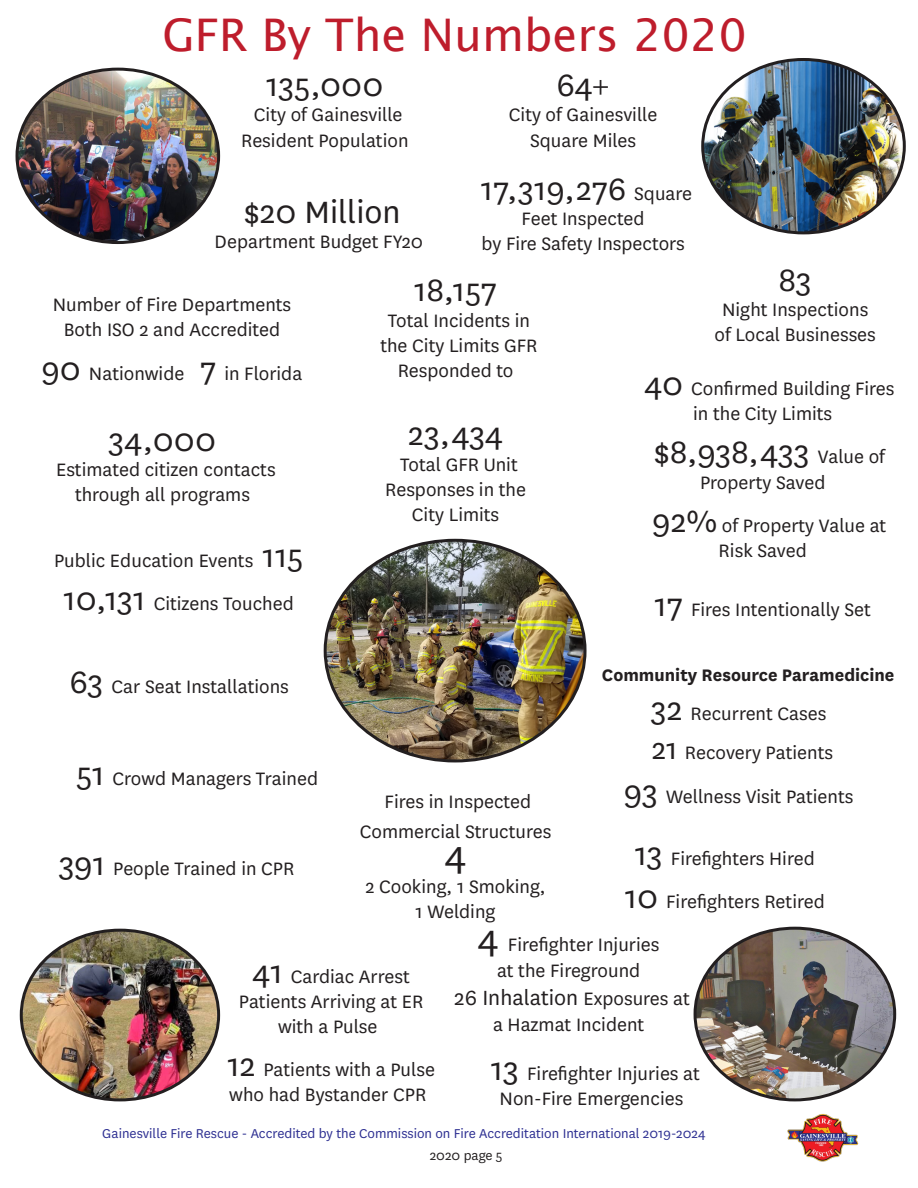
<style>
.page{position:relative;width:918px;height:1188px;background:#fff}
.page>*{position:absolute;margin:0;border:0;box-sizing:border-box;transform-origin:0 0}
.t1{font:45px "Lucida Sans";color:#be1d2c}
.t2{font:43.5px "National";color:#231f20}
.t3{font:36px "National";color:#231f20}
.t4{font:24px "National";color:#231f20}
.t5{font:21px/25.2px "National";color:#231f20;text-align:center}
.t6{font:700 19.5px "National";color:#231f20}
.t7{font:15px "National";color:#2e3092}
.t8{font:15px "National";color:#231f20}
.s1{font-size:21px}
.s2{font-size:36px}
.s3{font-size:33px}
.s4{font-size:42px}
</style>
<div class="page">
<img style="left:787px;top:1114px;width:72px;height:48px">
<img style="left:17px;top:69px;width:202px;height:174px">
<img style="left:695px;top:928px;width:200px;height:172px">
<img style="left:21px;top:930px;width:196px;height:170px">
<img style="left:325px;top:540px;width:258px;height:221px">
<img style="left:703px;top:59px;width:201px;height:173px">
<p class="t1" style="left:162px;top:10px;width:586px">GFR By The Numbers 2020</p>
<p class="t3" style="left:266px;top:62px;width:119px">135,000</p>
<p class="t5" style="left:241px;top:101px;width:169px">City of Gainesville<br>Resident Population</p>
<p class="t3" style="left:244px;top:188px;width:158px">$20 Million</p>
<p class="t5" style="left:215px;top:228px;width:210px">Department Budget FY20</p>
<p class="t3" style="left:556px;top:62px;width:55px">64+</p>
<p class="t5" style="left:509px;top:101px;width:150px">City of Gainesville</p>
<p class="t5" style="left:530px;top:127px;width:107px">Square Miles</p>
<p class="t3" style="left:481px;top:165px;width:213px">17,319,276 <span class="s1">Square</span></p>
<p class="t5" style="left:522px;top:205px;width:125px">Feet Inspected</p>
<p class="t5" style="left:481px;top:230px;width:205px">by Fire Safety Inspectors</p>
<p class="t5" style="left:53px;top:291px;width:240px">Number of Fire Departments</p>
<p class="t5" style="left:64px;top:316px;width:218px">Both ISO 2 and Accredited</p>
<p class="t5" style="left:42px;top:360px;width:262px"><span class="s2">90</span> Nationwide <span class="s2">7</span> in Florida</p>
<p class="t3" style="left:109px;top:416px;width:109px">34,000</p>
<p class="t5" style="left:56px;top:456px;width:221px">Estimated citizen contacts through all programs</p>
<p class="t5" style="left:54px;top:547px;width:251px">Public Education Events <span class="s2">115</span></p>
<p class="t5" style="left:63px;top:590px;width:232px"><span class="s2">10,131</span> Citizens Touched</p>
<p class="t3" style="left:414px;top:267px;width:85px">18,157</p>
<p class="t5" style="left:380px;top:307px;width:159px">Total Incidents in the City Limits GFR<br>Responded to</p>
<p class="t3" style="left:408px;top:411px;width:96px">23,434</p>
<p class="t5" style="left:385px;top:451px;width:142px">Total GFR Unit<br>Responses in the</p>
<p class="t5" style="left:412px;top:501px;width:89px">City Limits</p>
<p class="t3" style="left:778px;top:257px;width:35px">83</p>
<p class="t5" style="left:722px;top:296px;width:148px">Night Inspections</p>
<p class="t5" style="left:714px;top:321px;width:163px">of Local Businesses</p>
<p class="t5" style="left:693px;top:375px;width:203px;text-align:left;text-indent:-49px"><span class="s2">40</span> Confirmed Building Fires in the City Limits</p>
<p class="t3" style="left:654px;top:429px;width:232px">$8,938,433 <span class="s1">Value of</span></p>
<p class="t5" style="left:700px;top:469px;width:127px">Property Saved</p>
<p class="t5" style="left:719px;top:512px;width:169px;text-align:left;text-indent:-66px"><span class="s2">92%</span> of Property Value at<br>Risk Saved</p>
<p class="t5" style="left:655px;top:596px;width:218px"><span class="s2">17</span> Fires Intentionally Set</p>
<p class="t5" style="left:69px;top:673px;width:221px"><span class="s2">63</span> Car Seat Installations</p>
<p class="t6" style="left:602px;top:661px;width:294px">Community Resource Paramedicine</p>
<p class="t5" style="left:77px;top:765px;width:243px"><span class="s2">51</span> Crowd Managers Trained</p>
<p class="t5" style="left:59px;top:855px;width:237px"><span class="s2">391</span> People Trained in CPR</p>
<p class="t5" style="left:385px;top:788px;width:148px">Fires in Inspected</p>
<p class="t5" style="left:360px;top:818px;width:193px">Commercial Structures</p>
<p class="t2" style="left:445px;top:826px;width:23px">4</p>
<p class="t5" style="left:365px;top:873px;width:182px">2 Cooking, 1 Smoking,</p>
<p class="t5" style="left:416px;top:898px;width:82px">1 Welding</p>
<p class="t5" style="left:651px;top:700px;width:177px"><span class="s2">32</span> Recurrent Cases</p>
<p class="t5" style="left:652px;top:739px;width:183px"><span class="s3">21</span> Recovery Patients</p>
<p class="t5" style="left:624px;top:783px;width:231px"><span class="s2">93</span> Wellness Visit Patients</p>
<p class="t5" style="left:635px;top:845px;width:181px"><span class="s2">13</span> Firefighters Hired</p>
<p class="t5" style="left:625px;top:888px;width:202px"><span class="s2">10</span> Firefighters Retired</p>
<p class="t5" style="left:239px;top:963px;width:186px"><span class="s2">41</span> Cardiac Arrest<br>Patients Arriving at ER with a Pulse</p>
<p class="t5" style="left:227px;top:1056px;width:209px;text-align:left"><span class="s2">12</span> Patients with a Pulse who had Bystander CPR</p>
<p class="t5" style="left:478px;top:931px;width:183px"><span class="s4">4</span> Firefighter Injuries</p>
<p class="t5" style="left:497px;top:957px;width:145px">at the Fireground</p>
<p class="t4" style="left:454px;top:982px;width:237px">26 Inhalation <span class="s1">Exposures at</span></p>
<p class="t5" style="left:493px;top:1011px;width:153px">a Hazmat Incident</p>
<p class="t5" style="left:491px;top:1060px;width:210px"><span class="s2">13</span> Firefighter Injuries at</p>
<p class="t5" style="left:500px;top:1085px;width:185px">Non-Fire Emergencies</p>
<p class="t7" style="left:102px;top:1124px;width:605px">Gainesville Fire Rescue - Accredited by the Commission on Fire Accreditation International 2019-2024</p>
<p class="t8" style="left:430px;top:1145px;width:74px">2020 page 5</p>
</div>
